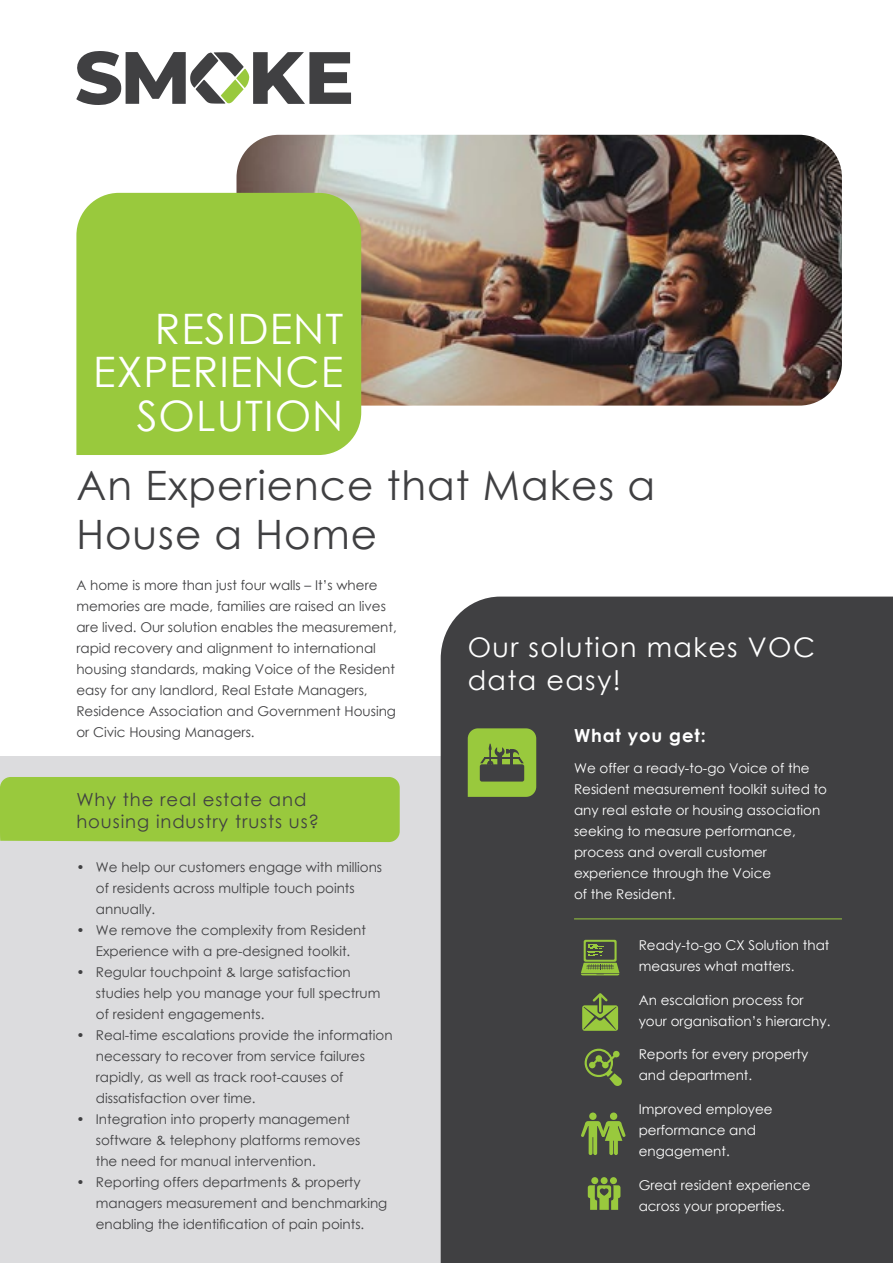
<style>
.page{position:relative;width:893px;height:1263px;background:#fff}
.page>*{position:absolute;margin:0;border:0;box-sizing:border-box;transform-origin:0 0}
.t1{font:42px/43.5px "Century Gothic";letter-spacing:.025em;color:#fff;text-align:right}
.t2{font:40.5px/49.5px "Century Gothic";letter-spacing:.025em;color:#404042}
.t3{font:27px/32.4px "Century Gothic";letter-spacing:.05em;color:#fff}
.t4{font:18px/21.6px "Century Gothic";letter-spacing:.05em;color:#404042}
.t5{font:700 18px "Century Gothic";letter-spacing:.05em;color:#fff}
.t6{font:13.5px/21px "Century Gothic";color:#404042}
.t7{font:13.5px/21px "Century Gothic";color:#fff}
</style>
<div class="page">
<div style="left:0;top:757px;width:481px;height:506px;background:#dcdcde"></div>
<div style="left:0;top:777px;width:400px;height:65px;background:#99c93d"></div>
<svg style="left:76px;top:51px;width:275px;height:54px"></svg>
<img style="left:236px;top:135px;width:606px;height:271px">
<div style="left:76px;top:193px;width:285px;height:262px;background:#99c93d"></div>
<div style="left:441px;top:597px;width:452px;height:666px;background:#404042"></div>
<hr style="left:574px;top:918px;width:268px;height:1px;background:#99c93d">
<svg style="left:584px;top:940px;width:33px;height:22px"></svg>
<div style="left:586px;top:942px;width:28px;height:18px;background:#404042"></div>
<svg style="left:581px;top:963px;width:38px;height:12px"></svg>
<svg style="left:588px;top:940px;width:16px;height:16px"></svg>
<svg style="left:582px;top:991px;width:36px;height:40px"></svg>
<svg style="left:585px;top:1049px;width:37px;height:37px"></svg>
<svg style="left:588px;top:1177px;width:32px;height:33px"></svg>
<div style="left:589px;top:1112px;width:8px;height:8px;background:#99c93d;border-radius:4px"></div>
<svg style="left:581px;top:1121px;width:45px;height:34px;background:#6f883f"></svg>
<div style="left:610px;top:1112px;width:7px;height:8px;background:#99c93d;border-radius:4px"></div>
<svg style="left:468px;top:728px;width:68px;height:69px;background:#83a83e"></svg>
<hr style="left:510px;top:753px;width:3px;height:18px;background:#404042">
<h1 class="t1" style="left:93px;top:306px;width:252px">RESIDENT<br>EXPERIENCE<br>SOLUTION</h1>
<h2 class="t2" style="left:76px;top:460px;width:580px">An Experience that Makes a<br>House a Home</h2>
<p class="t6" style="left:76px;top:574px;width:322px">A home is more than just four walls – It’s where memories are made, families are raised an lives are lived. Our solution enables the measurement, rapid recovery and alignment to international housing standards, making Voice of the Resident easy for any landlord, Real Estate Managers, Residence Association and Government Housing or Civic Housing Managers.</p>
<h3 class="t4" style="left:76px;top:789px;width:244px">Why the real estate and housing industry trusts us?</h3>
<p class="t6" style="left:96px;top:856px;width:288px;text-indent:-19px">• We help our customers engage with millions of residents across multiple touch points annually.</p>
<p class="t6" style="left:76px;top:919px;width:291px;text-align:center">• We remove the complexity from Resident<br>Experience with a pre-designed toolkit.</p>
<p class="t6" style="left:96px;top:961px;width:286px;text-indent:-19px">• Regular touchpoint &amp; large satisfaction studies help you manage your full spectrum of resident engagements.</p>
<p class="t6" style="left:96px;top:1024px;width:298px;text-indent:-19px">• Real-time escalations provide the information necessary to recover from service failures rapidly, as well as track root-causes of dissatisfaction over time.</p>
<p class="t6" style="left:96px;top:1108px;width:266px;text-indent:-19px">• Integration into property management software &amp; telephony platforms removes the need for manual intervention.</p>
<p class="t6" style="left:96px;top:1171px;width:293px;text-indent:-19px">• Reporting offers departments &amp; property managers measurement and benchmarking enabling the identification of pain points.</p>
<h3 class="t3" style="left:468px;top:631px;width:349px">Our solution makes VOC data easy!</h3>
<h3 class="t5" style="left:574px;top:722px;width:133px">What you get:</h3>
<p class="t7" style="left:574px;top:757px;width:255px">We offer a ready-to-go Voice of the<br>Resident measurement toolkit suited to any real estate or housing association seeking to measure performance, process and overall customer experience through the Voice<br>of the Resident.</p>
<p class="t7" style="left:639px;top:934px;width:192px">Ready-to-go CX Solution that measures what matters.</p>
<p class="t7" style="left:639px;top:989px;width:193px">An escalation process for your organisation’s hierarchy.</p>
<p class="t7" style="left:639px;top:1044px;width:171px">Reports for every property and department.</p>
<p class="t7" style="left:639px;top:1099px;width:136px">Improved employee performance and engagement.</p>
<p class="t7" style="left:639px;top:1174px;width:174px">Great resident experience across your properties.</p>
</div>
